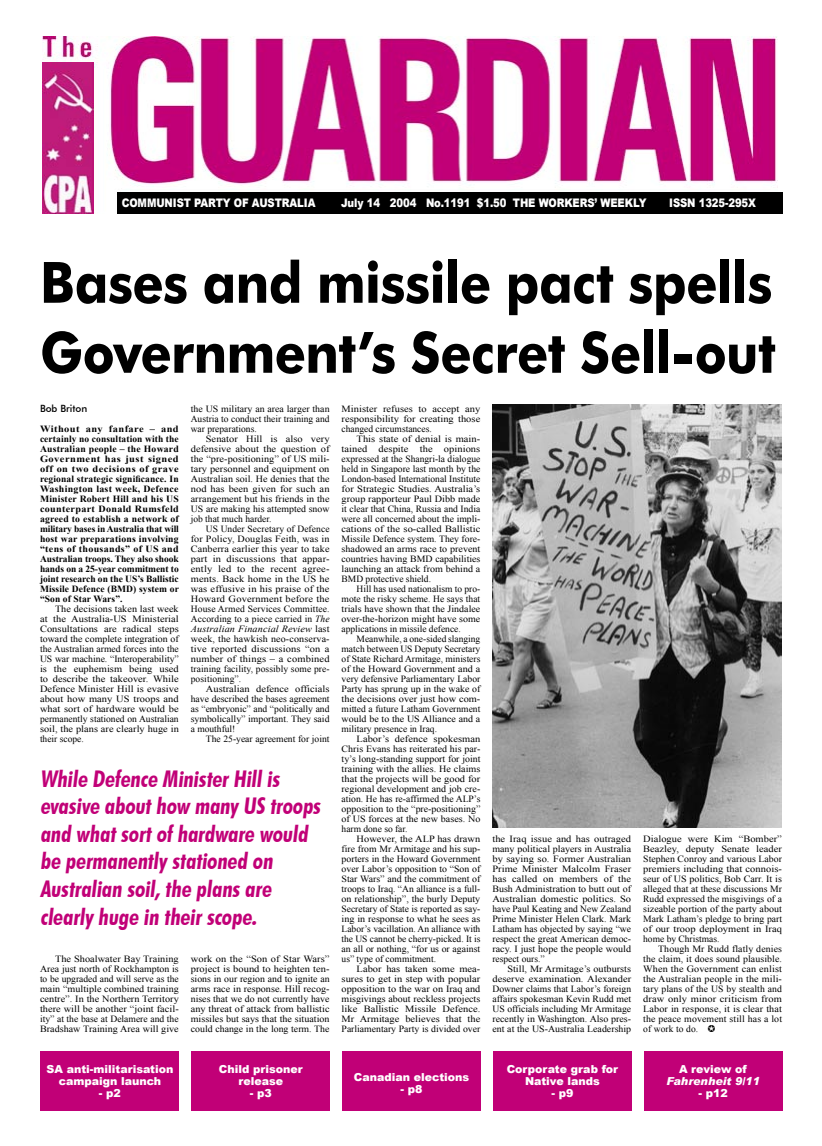
<style>
.page{position:relative;width:822px;height:1146px;background:#fff}
.page>*{position:absolute;margin:0;border:0;box-sizing:border-box;transform-origin:0 0}
.t1{font:700 57px/70px "Futura BT";letter-spacing:-.01em;color:#000;scale:.9 1}
.t2{font:700 condensed 23px/27.6px "Futura BT";color:#c10077}
.t3{font:900 11.8px "Arial";letter-spacing:-.01em;color:#fff;scale:.85 1}
.t4{font:900 11px/12px "Arial";color:#fff;text-align:center}
.t5{font:italic 900 11px "Arial";color:#fff}
.t6{font:500 10px "Futura BT";color:#000}
.t7{font:9.5px/10px "Times New Roman";color:#000;text-align:justify;scale:1.1 1}
.t8{font:9.5px/10px "Times New Roman";color:#000;text-align:justify}
.t9{font:9.5px/10px "Times New Roman";color:#000;text-align:justify;scale:1.09 1}
.t10{font:700 9.5px/10px "Times New Roman";letter-spacing:.01em;color:#000;text-align:justify;scale:1.1 1}
.t11{font:9.5px/10px "Times New Roman";color:#000;text-align:justify;scale:1.07 1}
.t12{font:9.5px/10px "Times New Roman";color:#000;text-align:justify;scale:1.04 1}
.t13{font:9.5px/10px "Times New Roman";color:#000;text-align:justify;scale:1.08 1}
.s1{font-style:italic}
.s2{font-family:"Monotype Sorts"}
</style>
<div class="page">
<img style="left:43px;top:36px;width:734px;height:178px">
<img style="left:43px;top:63px;width:50px;height:151px">
<div style="left:118px;top:192px;width:665px;height:22px;background:#000"></div>
<div style="left:41px;top:1051px;width:138px;height:60px;background:#c10077"></div>
<div style="left:191px;top:1051px;width:139px;height:60px;background:#c10077"></div>
<div style="left:342px;top:1051px;width:139px;height:60px;background:#c10077"></div>
<div style="left:493px;top:1051px;width:139px;height:60px;background:#c10077"></div>
<div style="left:644px;top:1051px;width:139px;height:60px;background:#c10077"></div>
<img style="left:492px;top:404px;width:290px;height:424px">
<p class="t3" style="left:122px;top:194px;width:229px">COMMUNIST PARTY OF AUSTRALIA</p>
<p class="t3" style="left:341px;top:194px;width:361px">July 14 2004 No.1191 $1.50 THE WORKERS’ WEEKLY</p>
<p class="t3" style="left:669px;top:194px;width:104px">ISSN 1325-295X</p>
<h1 class="t1" style="left:40px;top:247px;width:819px">Bases and missile pact spells<br>Government’s Secret Sell-out</h1>
<p class="t6" style="left:40px;top:402px;width:49px">Bob Briton</p>
<p class="t10" style="left:40px;top:424px;width:128px">Without any fanfare – and certainly no consultation with the Australian people – the Howard Government has just signed off on two decisions of grave regional strategic significance. In Washington last week, Defence Minister Robert Hill and his US counterpart Donald Rumsfeld agreed to establish a network of military bases in Australia that will host war preparations involving “tens of thousands” of US and Australian troops. They also shook hands on a 25-year commitment to joint research on the US’s Ballistic Missile Defence (BMD) system or “Son of Star Wars”.</p>
<p class="t11" style="left:40px;top:604px;width:131px;text-indent:15px">The decisions taken last week at the Australia-US Ministerial Consultations are radical steps toward the complete integration of the Australian armed forces into the US war machine. “Interoperability” is the euphemism being used to describe the takeover. While Defence Minister Hill is evasive about how many US troops and what sort of hardware would be permanently stationed on Australian soil, the plans are clearly huge in their scope.</p>
<p class="t12" style="left:191px;top:404px;width:135px">the US military an area larger than Austria to conduct their training and war preparations.</p>
<p class="t7" style="left:191px;top:434px;width:128px;text-indent:15px">Senator Hill is also very defensive about the question of the “pre-positioning” of US mili&shy;tary personnel and equipment on Australian soil. He denies that the nod has been given for such an arrangement but his friends in the US are making his attempted snow job that much harder.</p>
<p class="t8" style="left:191px;top:524px;width:140px;text-indent:15px">US Under Secretary of Defence for Policy, Douglas Feith, was in Canberra earlier this year to take part in discussions that appar&shy;ently led to the recent agree&shy;ments. Back home in the US he was effusive in his praise of the Howard Government before the House Armed Services Committee.<br>According to a piece carried in <span class="s1">The Australian Financial Review</span> last week, the hawkish neo-conserva&shy;tive reported discussions “on a number of things – a combined training facility, possibly some pre&shy;positioning”.</p>
<p class="t7" style="left:191px;top:684px;width:128px;text-indent:15px">Australian defence officials have described the bases agreement as “embryonic” and “politically and symbolically” important. They said a mouthful!</p>
<p class="t8" style="left:206px;top:734px;width:125px">The 25-year agreement for joint</p>
<p class="t7" style="left:342px;top:404px;width:128px">Minister refuses to accept any responsibility for creating those changed circumstances.</p>
<p class="t7" style="left:342px;top:434px;width:128px;text-indent:15px">This state of denial is main&shy;tained despite the opinions expressed at the Shangri-la dialogue held in Singapore last month by the London-based International Institute for Strategic Studies. Australia’s group rapporteur Paul Dibb made it clear that China, Russia and India were all concerned about the impli&shy;cations of the so-called Ballistic Missile Defence system. They fore&shy;shadowed an arms race to prevent countries having BMD capabilities launching an attack from behind a BMD protective shield.</p>
<p class="t8" style="left:342px;top:584px;width:140px;text-indent:15px">Hill has used nationalism to pro&shy;mote the risky scheme. He says that trials have shown that the Jindalee over-the-horizon might have some applications in missile defence.</p>
<p class="t8" style="left:342px;top:634px;width:140px;text-indent:15px">Meanwhile, a one-sided slanging match between US Deputy Secretary of State Richard Armitage, ministers of the Howard Government and a very defensive Parliamentary Labor Party has sprung up in the wake of the decisions over just how com&shy;mitted a future Latham Government would be to the US Alliance and a military presence in Iraq.</p>
<p class="t7" style="left:342px;top:734px;width:128px;text-indent:15px">Labor’s defence spokesman Chris Evans has reiterated his par&shy;ty’s long-standing support for joint training with the allies. He claims that the projects will be good for regional development and job cre&shy;ation. He has re-affirmed the ALP’s opposition to the “pre-positioning” of US forces at the new bases. No harm done so far.</p>
<p class="t9" style="left:342px;top:834px;width:129px;text-indent:15px">However, the ALP has drawn fire from Mr Armitage and his sup&shy;porters in the Howard Government over Labor’s opposition to “Son of Star Wars” and the commitment of troops to Iraq. “An alliance is a full&shy;on relationship”, the burly Deputy Secretary of State is reported as say&shy;ing in response to what he sees as Labor’s vacillation. An alliance with the US cannot be cherry-picked. It is an all or nothing, “for us or against us” type of commitment.</p>
<p class="t7" style="left:342px;top:964px;width:128px;text-indent:15px">Labor has taken some mea&shy;sures to get in step with popular opposition to the war on Iraq and misgivings about reckless projects like Ballistic Missile Defence.<br>Mr Armitage believes that the Parliamentary Party is divided over</p>
<h2 class="t2" style="left:40px;top:764px;width:285px">While Defence Minister Hill is evasive about how many US troops and what sort of hardware would be permanently stationed on<br>Australian soil, the plans are clearly huge in their scope.</h2>
<p class="t7" style="left:492px;top:834px;width:128px">the Iraq issue and has outraged many political players in Australia by saying so. Former Australian Prime Minister Malcolm Fraser has called on members of the Bush Administration to butt out of Australian domestic politics. So have Paul Keating and New Zealand Prime Minister Helen Clark. Mark Latham has objected by saying “we respect the great American democ&shy;racy. I just hope the people would respect ours.”</p>
<p class="t13" style="left:492px;top:964px;width:130px;text-indent:15px">Still, Mr Armitage’s outbursts deserve examination. Alexander Downer claims that Labor’s foreign affairs spokesman Kevin Rudd met US officials including Mr Armitage recently in Washington. Also pres&shy;ent at the US-Australia Leadership</p>
<p class="t7" style="left:643px;top:834px;width:128px">Dialogue were Kim “Bomber” Beazley, deputy Senate leader Stephen Conroy and various Labor premiers including that connois&shy;seur of US politics, Bob Carr. It is alleged that at these discussions Mr Rudd expressed the misgivings of a sizeable portion of the party about Mark Latham’s pledge to bring part of our troop deployment in Iraq home by Christmas.</p>
<p class="t12" style="left:643px;top:944px;width:135px;text-indent:15px">Though Mr Rudd flatly denies the claim, it does sound plausible.<br>When the Government can enlist the Australian people in the mili&shy;tary plans of the US by stealth and draw only minor criticism from Labor in response, it is clear that the peace movement still has a lot of work to do. <span class="s2">J</span></p>
<p class="t9" style="left:40px;top:954px;width:129px;text-indent:15px">The Shoalwater Bay Training Area just north of Rockhampton is to be upgraded and will serve as the main “multiple combined training centre”. In the Northern Territory there will be another “joint facil&shy;ity” at the base at Delamere and the Bradshaw Training Area will give</p>
<p class="t7" style="left:191px;top:954px;width:128px">work on the “Son of Star Wars” project is bound to heighten ten&shy;sions in our region and to ignite an arms race in response. Hill recog&shy;nises that we do not currently have any threat of attack from ballistic missiles but says that the situation could change in the long term. The</p>
<p class="t4" style="left:47px;top:1063px;width:128px">SA anti-militarisation campaign launch</p>
<p class="t4" style="left:99px;top:1087px;width:24px">- p2</p>
<p class="t4" style="left:219px;top:1063px;width:85px">Child prisoner release</p>
<p class="t4" style="left:250px;top:1087px;width:24px">- p3</p>
<p class="t4" style="left:354px;top:1071px;width:117px">Canadian elections</p>
<p class="t4" style="left:401px;top:1083px;width:23px">- p8</p>
<p class="t4" style="left:507px;top:1063px;width:113px">Corporate grab for<br>Native lands</p>
<p class="t4" style="left:551px;top:1087px;width:24px">- p9</p>
<p class="t4" style="left:679px;top:1063px;width:69px">A review of</p>
<p class="t5" style="left:666px;top:1075px;width:95px">Fahrenheit 9/11</p>
<p class="t4" style="left:699px;top:1087px;width:31px">- p12</p>
</div>
